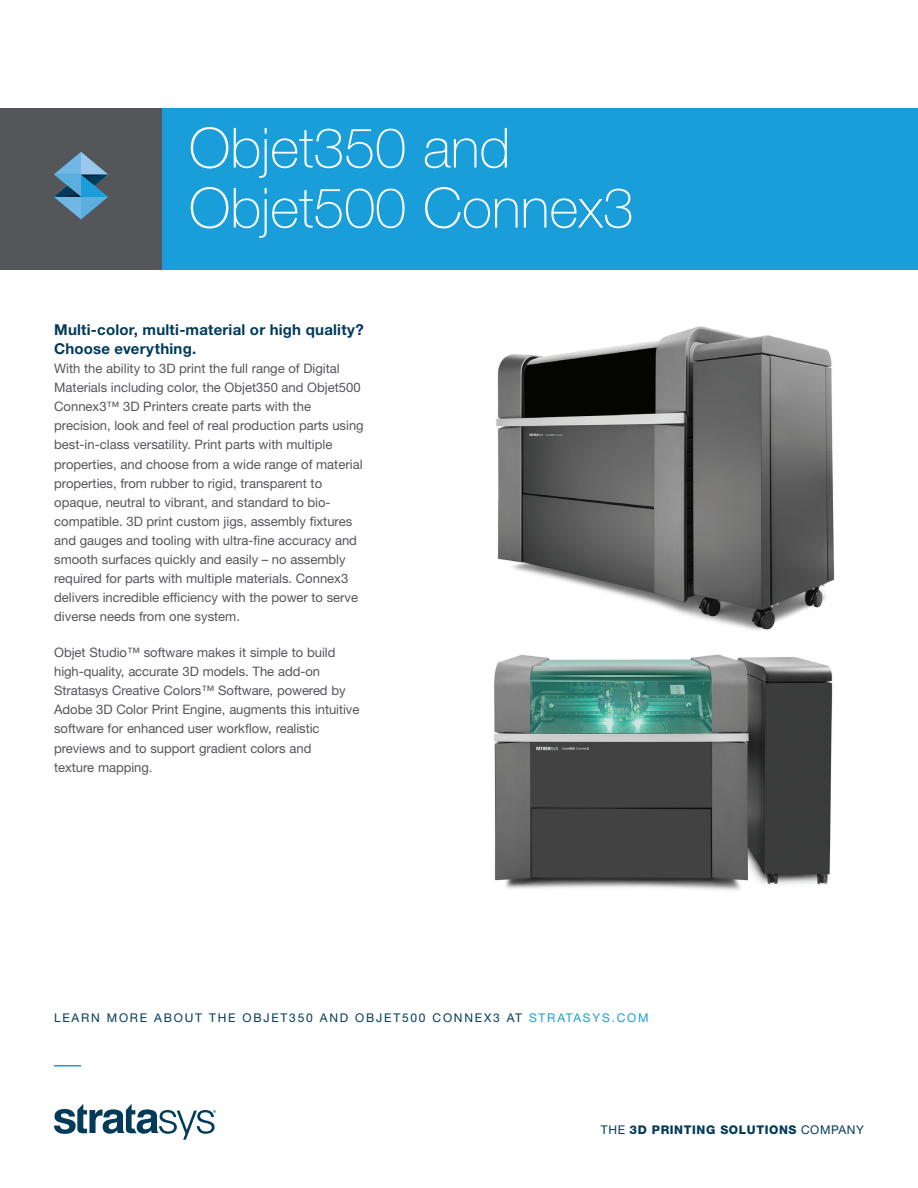
<style>
.page{position:relative;width:918px;height:1188px;background:#fff}
.page>*{position:absolute;margin:0;border:0;box-sizing:border-box;transform-origin:0 0}
.t1{font:100 55.5px/60px "Helvetica Neue LT Std";color:#fff}
.t2{font:700 15px/19.5px "Helvetica Neue LT Std";letter-spacing:.015em;color:#023b5a}
.t3{font:13.05px/19px "Helvetica Neue LT Std";color:#55565a}
.t4{font:12px "Helvetica Neue LT Std";letter-spacing:.15em;color:#023b5a}
.t5{font:800 12px "Helvetica Neue LT Std";letter-spacing:.05em;color:#023b5a}
.s1{color:#199eda}
.s2{font-weight:400}
</style>
<div class="page">
<div style="left:144px;top:108px;width:774px;height:162px;background:#199eda"></div>
<div style="left:0;top:108px;width:162px;height:162px;background:#55565a"></div>
<svg style="left:54px;top:152px;width:54px;height:67px"></svg>
<svg style="left:54px;top:1104px;width:162px;height:36px"></svg>
<svg style="left:54px;top:1065px;width:27px;height:1px"></svg>
<img style="left:496px;top:326px;width:339px;height:304px">
<img style="left:494px;top:654px;width:339px;height:237px">
<h1 class="t1" style="left:189px;top:118px;width:446px">Objet350 and<br>Objet500 Connex3</h1>
<p class="t2" style="left:54px;top:319px;width:311px">Multi-color, multi-material or high quality?<br>Choose everything.</p>
<p class="t3" style="left:54px;top:359px;width:311px">With the ability to 3D print the full range of Digital Materials including color, the Objet350 and Objet500<br>Connex3™ 3D Printers create parts with the precision, look and feel of real production parts using best-in-class versatility. Print parts with multiple properties, and choose from a wide range of material properties, from rubber to rigid, transparent to opaque, neutral to vibrant, and standard to bio&shy;compatible. 3D print custom jigs, assembly fixtures and gauges and tooling with ultra-fine accuracy and smooth surfaces quickly and easily – no assembly required for parts with multiple materials. Connex3 delivers incredible efficiency with the power to serve diverse needs from one system.</p>
<p class="t3" style="left:54px;top:643px;width:307px">Objet Studio™ software makes it simple to build high-quality, accurate 3D models. The add-on Stratasys Creative Colors™ Software, powered by Adobe 3D Color Print Engine, augments this intuitive software for enhanced user workflow, realistic previews and to support gradient colors and<br>texture mapping.</p>
<p class="t4" style="left:54px;top:1010px;width:596px">LEARN MORE ABOUT THE OBJET350 AND OBJET500 CONNEX3 AT <span class="s1">STRATASYS.COM</span></p>
<p class="t5" style="left:601px;top:1123px;width:265px"><span class="s2">THE</span> 3D PRINTING SOLUTIONS <span class="s2">COMPANY</span></p>
</div>
